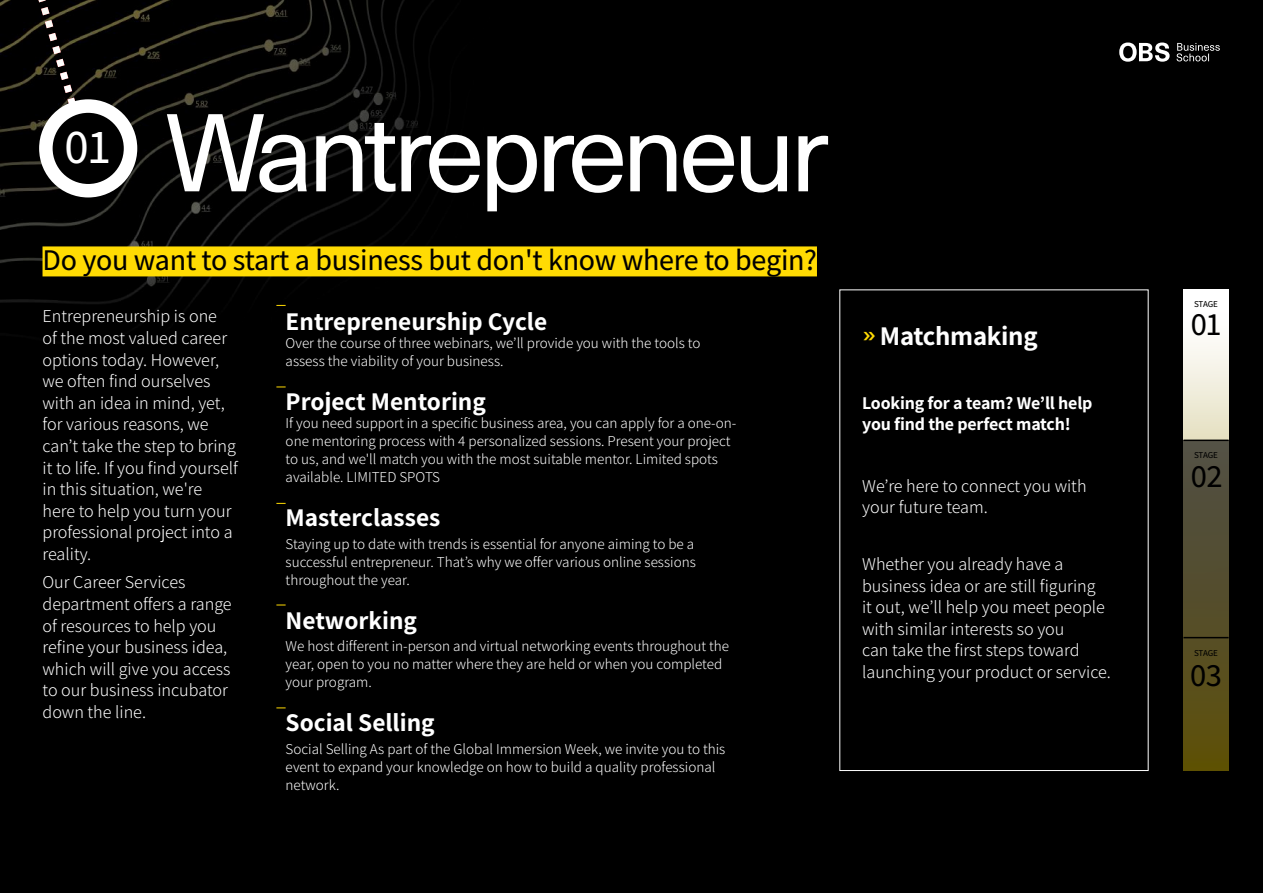
<style>
.page{position:relative;width:1263px;height:893px;background:#000}
.page>*{position:absolute;margin:0;border:0;box-sizing:border-box;transform-origin:0 0}
.t1{font:108.3px "Neue Haas Unica Pro";letter-spacing:-.05em;color:#fff}
.t2{font:500 48.6px "Assistant";color:#fff}
.t3{font:500 32.4px "Assistant";color:#000}
.t4{font:500 30px "Assistant";letter-spacing:-.01em;color:#000}
.t5{font:700 27px "Assistant";letter-spacing:-.01em;color:#fff}
.t6{font:700 25.5px "Assistant";color:#fff}
.t7{font:300 18px/21.6px "Assistant";color:#fff}
.t8{font:700 18px/21.6px "Assistant";letter-spacing:-.01em;color:#fff}
.t9{font:300 15px/18px "Assistant";color:#fff}
.t10{font:500 9px "Assistant";letter-spacing:-.025em;color:#000}
.s1{font-family:"Lota Grotesque Alt 1";font-weight:400;color:#ffdb03}
</style>
<div class="page">
<svg style="left:38px;top:0;width:52px;height:154px;background:#1b1916"></svg>
<svg style="left:46px;top:106px;width:85px;height:85px;background:#222"></svg>
<div style="left:39px;top:99px;width:98px;height:98px;border:14px solid #fff;border-radius:50%"></div>
<div style="left:43px;top:246px;width:774px;height:30px;background:#ffdb03"></div>
<img style="left:1183px;top:290px;width:45px;height:150px">
<svg style="left:1179px;top:440px;width:53px;height:330px;background:#4a4323"></svg>
<svg style="left:1119px;top:43px;width:101px;height:19px"></svg>
<h1 class="t1" style="left:166px;top:88px;width:665px">Wantrepreneur</h1>
<h3 class="t4" style="left:43px;top:240px;width:776px">Do you want to start a business but don't know where to begin?</h3>
<h2 class="t2" style="left:65px;top:114px;width:47px">01</h2>
<p class="t7" style="left:43px;top:305px;width:197px">Entrepreneurship is one<br>of the most valued career options today. However, we often find ourselves with an idea in mind, yet, for various reasons, we can’t take the step to bring it to life. If you find yourself in this situation, we're here to help you turn your professional project into a reality.</p>
<p class="t7" style="left:43px;top:571px;width:191px">Our Career Services department offers a range of resources to help you refine your business idea, which will give you access to our business incubator down the line.</p>
<h3 class="t6" style="left:286px;top:304px;width:263px">Entrepreneurship Cycle</h3>
<p class="t9" style="left:286px;top:333px;width:416px">Over the course of three webinars, we’ll provide you with the tools to assess the viability of your business.</p>
<h3 class="t6" style="left:286px;top:384px;width:202px">Project Mentoring</h3>
<p class="t9" style="left:286px;top:413px;width:452px">If you need support in a specific business area, you can apply for a one-on&shy;one mentoring process with 4 personalized sessions. Present your project to us, and we'll match you with the most suitable mentor. Limited spots available. LIMITED SPOTS</p>
<h3 class="t6" style="left:286px;top:500px;width:156px">Masterclasses</h3>
<p class="t9" style="left:286px;top:534px;width:412px;text-align:justify">Staying up to date with trends is essential for anyone aiming to be a successful entrepreneur. That’s why we offer various online sessions throughout the year.</p>
<h3 class="t6" style="left:286px;top:603px;width:133px">Networking</h3>
<p class="t9" style="left:286px;top:636px;width:445px">We host different in-person and virtual networking events throughout the year, open to you no matter where they are held or when you completed your program.</p>
<h3 class="t6" style="left:286px;top:705px;width:151px">Social Selling</h3>
<p class="t9" style="left:286px;top:739px;width:441px">Social Selling As part of the Global Immersion Week, we invite you to this event to expand your knowledge on how to build a quality professional network.</p>
<h3 class="t5" style="left:862px;top:318px;width:177px"><span class="s1">»</span> Matchmaking</h3>
<p class="t8" style="left:862px;top:391px;width:232px">Looking for a team? We’ll help you find the perfect match!</p>
<p class="t7" style="left:862px;top:474px;width:226px">We’re here to connect you with your future team.</p>
<p class="t7" style="left:862px;top:552px;width:250px">Whether you already have a business idea or are still figuring<br>it out, we’ll help you meet people with similar interests so you<br>can take the first steps toward launching your product or service.</p>
<p class="t10" style="left:1194px;top:297px;width:25px">STAGE</p>
<h3 class="t3" style="left:1191px;top:302px;width:32px">01</h3>
<p class="t10" style="left:1194px;top:449px;width:25px">STAGE</p>
<h3 class="t3" style="left:1191px;top:454px;width:34px">02</h3>
<p class="t10" style="left:1194px;top:647px;width:25px">STAGE</p>
<h3 class="t3" style="left:1190px;top:653px;width:34px">03</h3>
</div>
